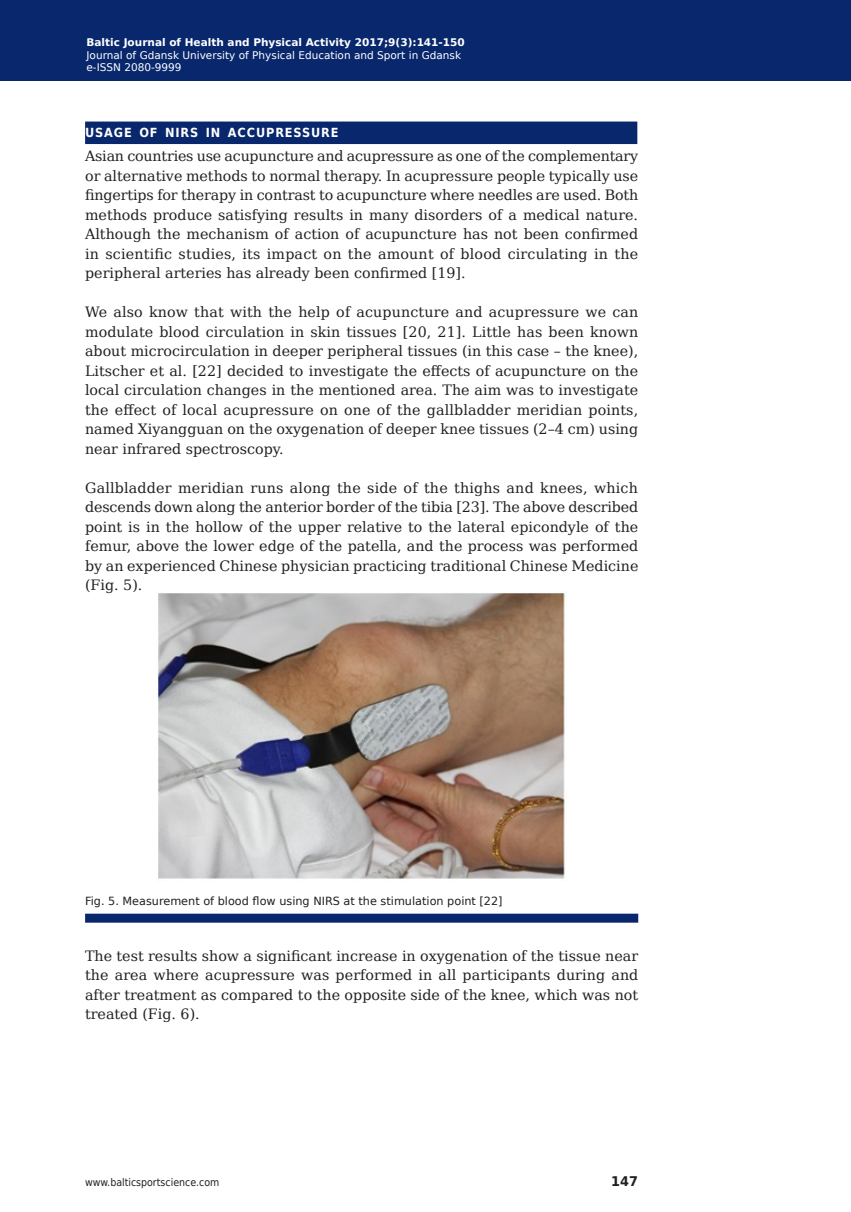
<style>
.page{position:relative;width:851px;height:1212px;background:#fff}
.page>*{position:absolute;margin:0;border:0;box-sizing:border-box;transform-origin:0 0}
.Body_Text{font:14.25px/19.5px "DejaVu Serif";color:#231f20;text-align:justify}
.t1{font:700 13.35px "DejaVu Sans";color:#231f20;scale:.96 1}
.Subhead_2{font:700 12.6px "DejaVu Sans Condensed";letter-spacing:.07em;color:#fff}
.Figure{font:11.25px "DejaVu Sans";color:#231f20}
.t2{font:10.5px/12.6px "DejaVu Sans";color:#fff}
.t3{font:700 10.5px "DejaVu Sans";color:#fff}
.t4{font:10.5px "DejaVu Sans Condensed";color:#231f20}
</style>
<div class="page">
<div style="left:0;top:0;width:850px;height:80px;background:#08276c"></div>
<div style="left:85px;top:122px;width:552px;height:22px;background:#08276c"></div>
<div style="left:85px;top:914px;width:553px;height:9px;background:#08276c"></div>
<img style="left:157px;top:591px;width:409px;height:288px">
<p class="t3" style="left:86px;top:34px;width:380px">Baltic Journal of Health and Physical Activity 2017;9(3):141-150</p>
<p class="t2" style="left:86px;top:48px;width:376px">Journal of Gdansk University of Physical Education and Sport in Gdansk e-ISSN 2080-9999</p>
<p class="Subhead_2" style="left:85px;top:122px;width:255px">USAGE OF NIRS IN ACCUPRESSURE</p>
<p class="Body_Text" style="left:85px;top:146px;width:554px">Asian countries use acupuncture and acupressure as one of the complementary or alternative methods to normal therapy. In acupressure people typically use fingertips for therapy in contrast to acupuncture where needles are used. Both methods produce satisfying results in many disorders of a medical nature.<br>Although the mechanism of action of acupuncture has not been confirmed in scientific studies, its impact on the amount of blood circulating in the peripheral arteries has already been confirmed [19].</p>
<p class="Body_Text" style="left:85px;top:302px;width:554px">We also know that with the help of acupuncture and acupressure we can modulate blood circulation in skin tissues [20, 21]. Little has been known about microcirculation in deeper peripheral tissues (in this case – the knee), Litscher et al. [22] decided to investigate the effects of acupuncture on the local circulation changes in the mentioned area. The aim was to investigate the effect of local acupressure on one of the gallbladder meridian points, named Xiyangguan on the oxygenation of deeper knee tissues (2–4 cm) using near infrared spectroscopy.</p>
<p class="Body_Text" style="left:85px;top:478px;width:554px">Gallbladder meridian runs along the side of the thighs and knees, which descends down along the anterior border of the tibia [23]. The above described point is in the hollow of the upper relative to the lateral epicondyle of the femur, above the lower edge of the patella, and the process was performed by an experienced Chinese physician practicing traditional Chinese Medicine (Fig. 5).</p>
<p class="Figure" style="left:85px;top:892px;width:419px">Fig. 5. Measurement of blood flow using NIRS at the stimulation point [22]</p>
<p class="Body_Text" style="left:85px;top:946px;width:554px">The test results show a significant increase in oxygenation of the tissue near the area where acupressure was performed in all participants during and after treatment as compared to the opposite side of the knee, which was not treated (Fig. 6).</p>
<p class="t4" style="left:85px;top:1174px;width:136px">www.balticsportscience.com</p>
<p class="t1" style="left:611px;top:1170px;width:29px">147</p>
</div>
